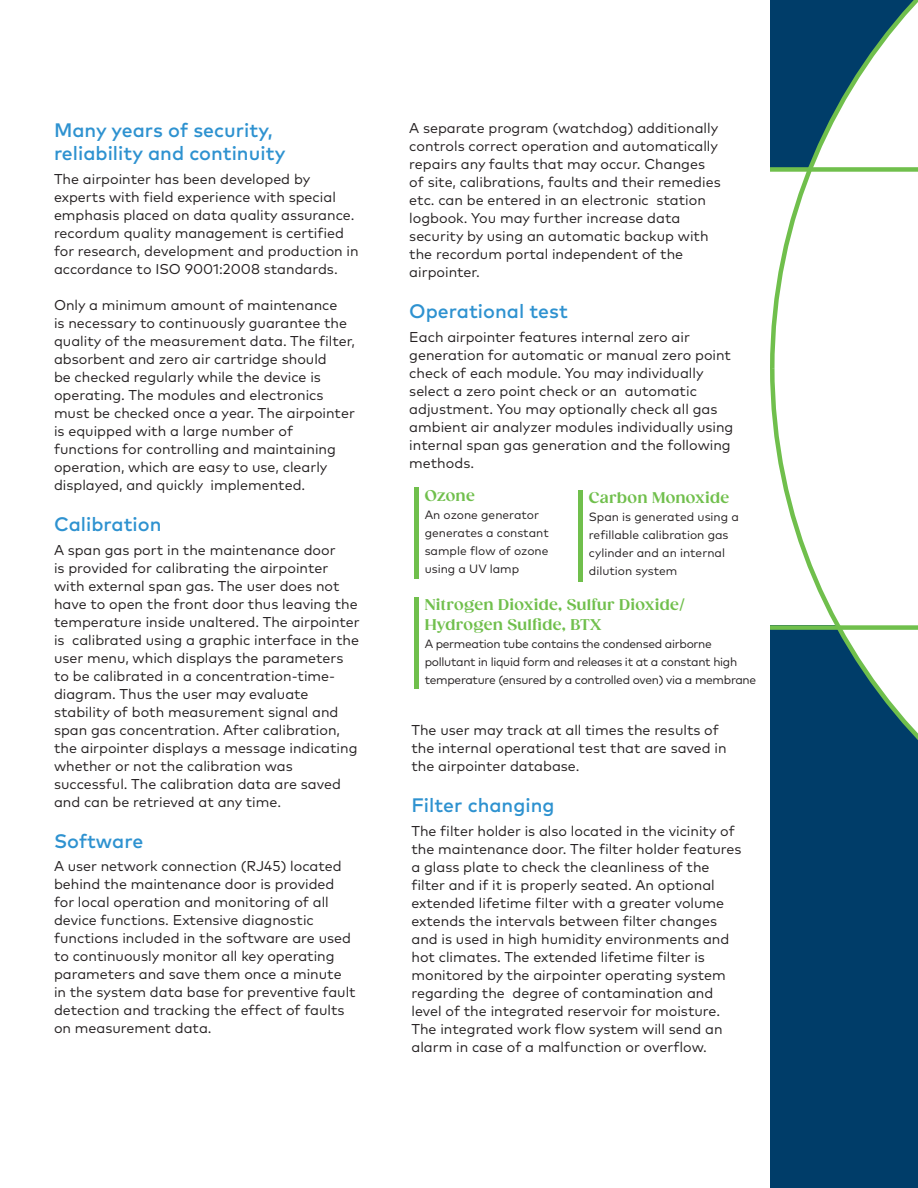
<style>
.page{position:relative;width:918px;height:1188px;background:#fff}
.page>*{position:absolute;margin:0;border:0;box-sizing:border-box;transform-origin:0 0}
.Subhead{font:500 19.5px/23.4px "Mark Pro";color:#2e92d0}
.Callout_Copy_black{font:700 15px/19.5px "Gazpacho";letter-spacing:.015em;color:#70bf4c}
.Body{font:14.25px/18px "Mark Pro";color:#231f20}
.Body-2{font:12px/18px "Mark Pro";color:#231f20}
.Body-3{font:12px/18px "Mark Pro";letter-spacing:-.02em;color:#231f20}
</style>
<div class="page">
<div style="left:770px;top:625px;width:148px;height:563px;background:#003d69"></div>
<svg style="left:770px;top:373px;width:148px;height:367px"></svg>
<svg style="left:770px;top:0;width:148px;height:373px"></svg>
<div style="left:770px;top:167px;width:148px;height:5px;background:#70bf4c"></div>
<div style="left:770px;top:625px;width:148px;height:5px;background:#70bf4c"></div>
<div style="left:414px;top:488px;width:5px;height:91px;background:#70bf4c"></div>
<div style="left:578px;top:490px;width:5px;height:91px;background:#70bf4c"></div>
<div style="left:414px;top:597px;width:5px;height:92px;background:#70bf4c"></div>
<p class="Subhead" style="left:54px;top:117px;width:233px">Many years of security, reliability and continuity</p>
<p class="Body" style="left:54px;top:169px;width:306px">The airpointer has been developed by experts with field experience with special emphasis placed on data quality assurance. recordum quality management is certified for research, development and production in accordance to ISO 9001:2008 standards.</p>
<p class="Body" style="left:54px;top:295px;width:303px">Only a minimum amount of maintenance<br>is necessary to continuously guarantee the quality of the measurement data. The filter, absorbent and zero air cartridge should<br>be checked regularly while the device is operating. The modules and electronics must be checked once a year. The airpointer is equipped with a large number of functions for controlling and maintaining operation, which are easy to use, clearly displayed, and quickly implemented.</p>
<p class="Subhead" style="left:54px;top:511px;width:109px">Calibration</p>
<p class="Body" style="left:54px;top:539px;width:307px">A span gas port in the maintenance door<br>is provided for calibrating the airpointer with external span gas. The user does not have to open the front door thus leaving the temperature inside unaltered. The airpointer is calibrated using a graphic interface in the user menu, which displays the parameters to be calibrated in a concentration-time&shy;diagram. Thus the user may evaluate stability of both measurement signal and span gas concentration. After calibration, the airpointer displays a message indicating whether or not the calibration was successful. The calibration data are saved and can be retrieved at any time.</p>
<p class="Subhead" style="left:54px;top:828px;width:91px">Software</p>
<p class="Body" style="left:54px;top:856px;width:303px">A user network connection (RJ45) located behind the maintenance door is provided for local operation and monitoring of all device functions. Extensive diagnostic functions included in the software are used to continuously monitor all key operating parameters and save them once a minute in the system data base for preventive fault detection and tracking the effect of faults on measurement data.</p>
<p class="Body" style="left:409px;top:118px;width:313px">A separate program (watchdog) additionally controls correct operation and automatically repairs any faults that may occur. Changes of site, calibrations, faults and their remedies etc. can be entered in an electronic station logbook. You may further increase data security by using an automatic backup with the recordum portal independent of the airpointer.</p>
<p class="Subhead" style="left:409px;top:298px;width:160px">Operational test</p>
<p class="Body" style="left:409px;top:326px;width:326px">Each airpointer features internal zero air generation for automatic or manual zero point check of each module. You may individually select a zero point check or an automatic adjustment. You may optionally check all gas ambient air analyzer modules individually using internal span gas generation and the following methods.</p>
<p class="Callout_Copy_black" style="left:425px;top:486px;width:52px">Ozone</p>
<p class="Body-2" style="left:425px;top:505px;width:126px">An ozone generator generates a constant sample flow of ozone using a UV lamp</p>
<p class="Callout_Copy_black" style="left:589px;top:488px;width:142px">Carbon Monoxide</p>
<p class="Body-2" style="left:589px;top:507px;width:151px">Span is generated using a refillable calibration gas cylinder and an internal dilution system</p>
<p class="Callout_Copy_black" style="left:425px;top:595px;width:262px">Nitrogen Dioxide, Sulfur Dioxide/<br>Hydrogen Sulfide, BTX</p>
<p class="Body-3" style="left:425px;top:634px;width:333px">A permeation tube contains the condensed airborne pollutant in liquid form and releases it at a constant high temperature (ensured by a controlled oven) via a membrane</p>
<p class="Body" style="left:411px;top:720px;width:317px">The user may track at all times the results of the internal operational test that are saved in the airpointer database.</p>
<p class="Subhead" style="left:411px;top:792px;width:144px">Filter changing</p>
<p class="Body" style="left:411px;top:821px;width:332px">The filter holder is also located in the vicinity of the maintenance door. The filter holder features a glass plate to check the cleanliness of the filter and if it is properly seated. An optional extended lifetime filter with a greater volume extends the intervals between filter changes and is used in high humidity environments and hot climates. The extended lifetime filter is monitored by the airpointer operating system regarding the degree of contamination and level of the integrated reservoir for moisture.<br>The integrated work flow system will send an alarm in case of a malfunction or overflow.</p>
</div>
